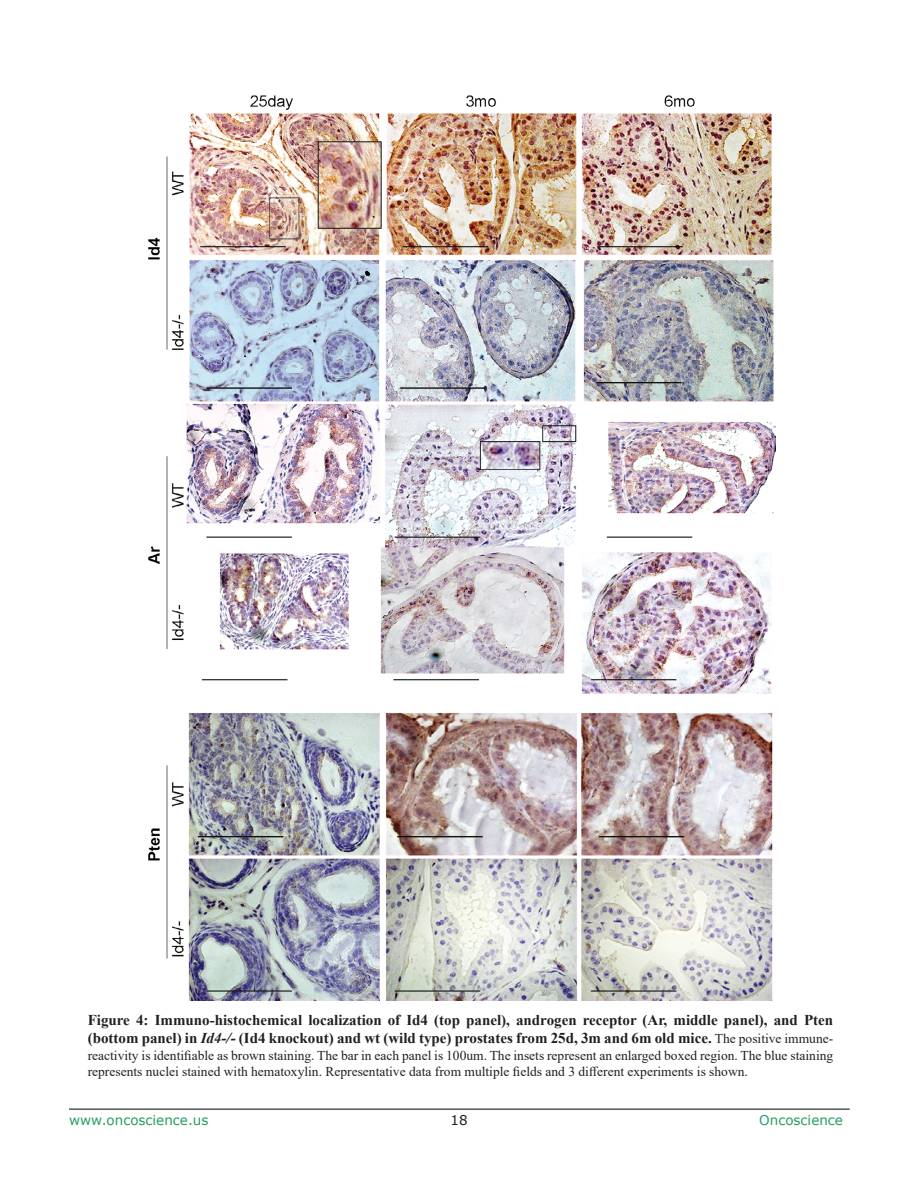
<style>
.page{position:relative;width:918px;height:1188px;background:#fff}
.page>*{position:absolute;margin:0;border:0;box-sizing:border-box;transform-origin:0 0}
.t1{font:700 15px/18px "Times New Roman";color:#221f22}
.t2{font:13.5px/16.2px "Times New Roman";color:#221f22}
.t3{font:13.5px "Verdana";color:#279c60}
.t4{font:13.5px "Verdana";color:#221f22}
.s1{font-style:italic}
.s2{font-weight:400;font-size:13.5px}
</style>
<div class="page">
<hr style="left:69px;top:1109px;width:781px;height:1px;background:#000">
<img style="left:148px;top:95px;width:628px;height:905px">
<p class="t1" style="left:88px;top:1011px;width:747px">Figure 4: Immuno-histochemical localization of Id4 (top panel), androgen receptor (Ar, middle panel), and Pten (bottom panel) in <span class="s1">Id4-/-</span> (Id4 knockout) and wt (wild type) prostates from 25d, 3m and 6m old mice. <span class="s2">The positive immune-</span></p>
<p class="t2" style="left:88px;top:1047px;width:747px">reactivity is identifiable as brown staining. The bar in each panel is 100um. The insets represent an enlarged boxed region. The blue staining represents nuclei stained with hematoxylin. Representative data from multiple fields and 3 different experiments is shown.</p>
<p class="t3" style="left:69px;top:1111px;width:141px">www.oncoscience.us</p>
<p class="t4" style="left:450px;top:1111px;width:19px">18</p>
<p class="t3" style="left:759px;top:1111px;width:85px">Oncoscience</p>
</div>
